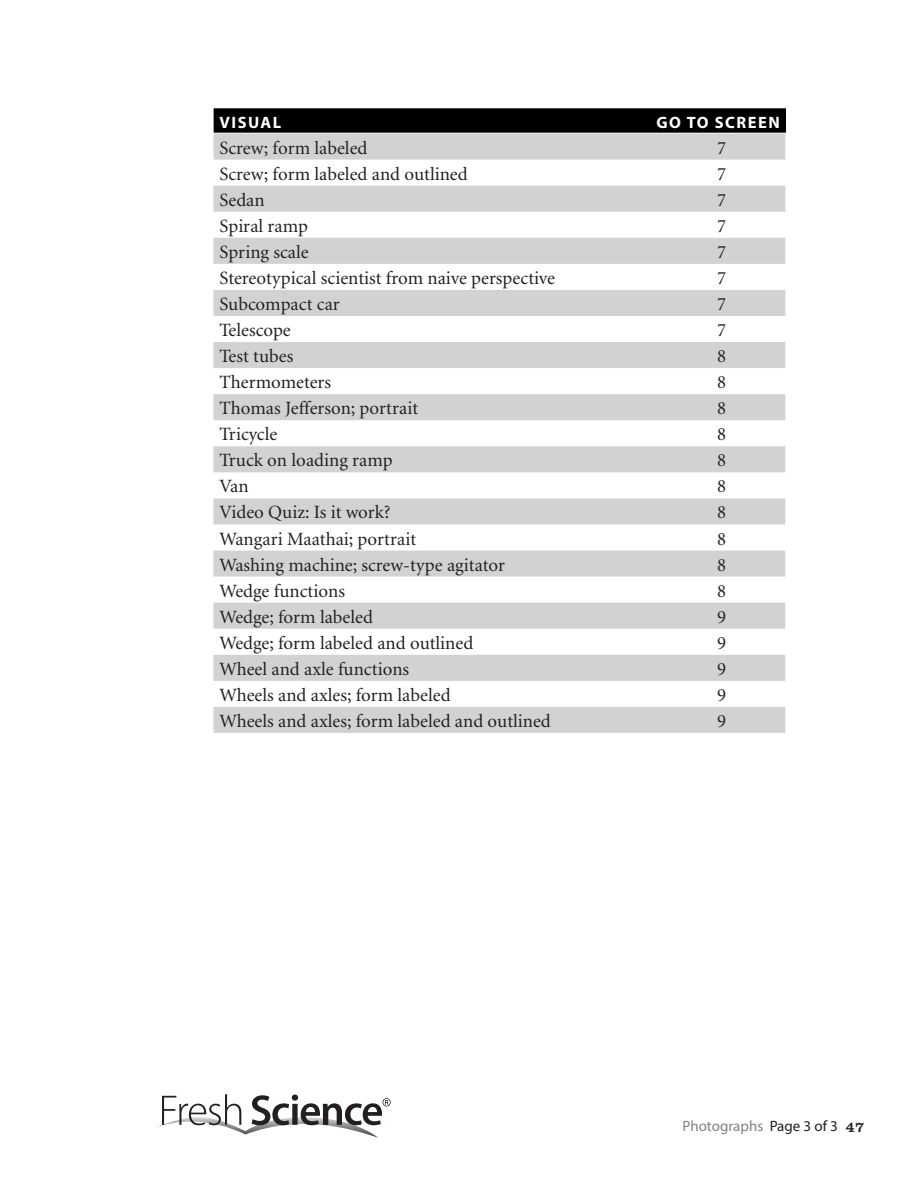
<style>
.page{position:relative;width:918px;height:1188px;background:#fff}
.page>*{position:absolute;margin:0;border:0;box-sizing:border-box;transform-origin:0 0}
.t1{font:18.75px "Minion";color:#231f20}
.t2{font:700 16.5px "Myriad";letter-spacing:.09em;color:#fff}
.t3{font:15px "Myriad";color:#808285}
.t4{font:15px "Clarendon BT";color:#231f20}
.s1{color:#231f20}
</style>
<div class="page">
<svg style="left:157px;top:1094px;width:234px;height:44px"></svg>
<svg style="left:214px;top:108px;width:572px;height:25px;background:#060606"></svg>
<svg style="left:214px;top:134px;width:571px;height:599px;fill:#d1d2d4"></svg>
<p class="t2" style="left:220px;top:114px;width:63px">VISUAL</p>
<p class="t2" style="left:656px;top:114px;width:125px">GO TO SCREEN</p>
<p class="t1" style="left:220px;top:138px;width:150px">Screw; form labeled</p>
<p class="t1" style="left:717px;top:138px;width:10px">7</p>
<p class="t1" style="left:220px;top:164px;width:250px">Screw; form labeled and outlined</p>
<p class="t1" style="left:717px;top:164px;width:10px">7</p>
<p class="t1" style="left:220px;top:190px;width:47px">Sedan</p>
<p class="t1" style="left:717px;top:190px;width:10px">7</p>
<p class="t1" style="left:220px;top:217px;width:90px">Spiral ramp</p>
<p class="t1" style="left:717px;top:217px;width:10px">7</p>
<p class="t1" style="left:220px;top:243px;width:91px">Spring scale</p>
<p class="t1" style="left:717px;top:243px;width:10px">7</p>
<p class="t1" style="left:220px;top:269px;width:337px">Stereotypical scientist from naive perspective</p>
<p class="t1" style="left:717px;top:269px;width:10px">7</p>
<p class="t1" style="left:220px;top:295px;width:122px">Subcompact car</p>
<p class="t1" style="left:717px;top:295px;width:10px">7</p>
<p class="t1" style="left:220px;top:321px;width:73px">Telescope</p>
<p class="t1" style="left:717px;top:321px;width:10px">7</p>
<p class="t1" style="left:220px;top:347px;width:75px">Test tubes</p>
<p class="t1" style="left:717px;top:347px;width:10px">8</p>
<p class="t1" style="left:220px;top:373px;width:113px">Thermometers</p>
<p class="t1" style="left:717px;top:373px;width:10px">8</p>
<p class="t1" style="left:220px;top:399px;width:200px">Thomas Jefferson; portrait</p>
<p class="t1" style="left:717px;top:399px;width:10px">8</p>
<p class="t1" style="left:220px;top:425px;width:59px">Tricycle</p>
<p class="t1" style="left:717px;top:425px;width:10px">8</p>
<p class="t1" style="left:220px;top:451px;width:175px">Truck on loading ramp</p>
<p class="t1" style="left:717px;top:451px;width:10px">8</p>
<p class="t1" style="left:220px;top:477px;width:31px">Van</p>
<p class="t1" style="left:717px;top:477px;width:10px">8</p>
<p class="t1" style="left:220px;top:503px;width:173px">Video Quiz: Is it work?</p>
<p class="t1" style="left:717px;top:503px;width:10px">8</p>
<p class="t1" style="left:220px;top:529px;width:198px">Wangari Maathai; portrait</p>
<p class="t1" style="left:717px;top:529px;width:10px">8</p>
<p class="t1" style="left:220px;top:555px;width:287px">Washing machine; screw-type agitator</p>
<p class="t1" style="left:717px;top:555px;width:10px">8</p>
<p class="t1" style="left:220px;top:581px;width:127px">Wedge functions</p>
<p class="t1" style="left:717px;top:581px;width:10px">8</p>
<p class="t1" style="left:220px;top:607px;width:155px">Wedge; form labeled</p>
<p class="t1" style="left:717px;top:607px;width:10px">9</p>
<p class="t1" style="left:220px;top:634px;width:255px">Wedge; form labeled and outlined</p>
<p class="t1" style="left:717px;top:634px;width:10px">9</p>
<p class="t1" style="left:220px;top:660px;width:191px">Wheel and axle functions</p>
<p class="t1" style="left:717px;top:660px;width:10px">9</p>
<p class="t1" style="left:220px;top:686px;width:233px">Wheels and axles; form labeled</p>
<p class="t1" style="left:717px;top:686px;width:10px">9</p>
<p class="t1" style="left:220px;top:712px;width:333px">Wheels and axles; form labeled and outlined</p>
<p class="t1" style="left:717px;top:712px;width:10px">9</p>
<p class="t3" style="left:683px;top:1119px;width:157px">Photographs <span class="s1">Page 3 of 3</span></p>
<p class="t4" style="left:845px;top:1117px;width:20px">47</p>
</div>
